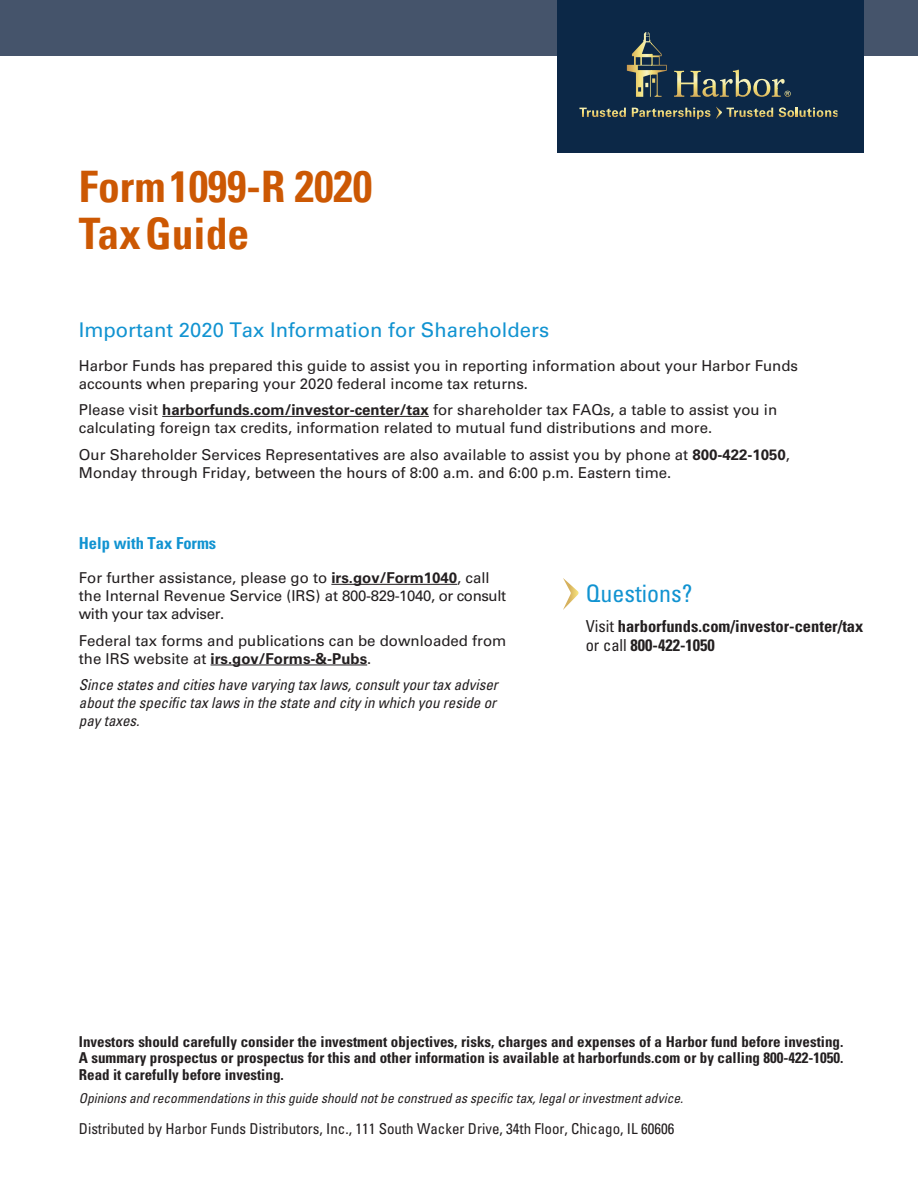
<style>
.page{position:relative;width:918px;height:1188px;background:#fff}
.page>*{position:absolute;margin:0;border:0;box-sizing:border-box;transform-origin:0 0}
.t1{font:700 condensed 43.5px/46.5px "Univers LT Pro";color:#cc5803}
.t2{font:condensed 24px "Univers LT Std";color:#1193d1}
.t3{font:20.25px "Univers LT Std";color:#1193d1}
.t4{font:700 condensed 16.5px/19.5px "Univers LT Std";color:#231f20}
.t5{font:700 condensed 16.5px "Univers LT Std";color:#1193d1}
.t6{font:15px/18px "Univers LT Std";color:#231f20}
.t7{font:700 condensed 15px/16.5px "Univers LT Std";color:#231f20;text-align:justify}
.t8{font:italic condensed 15px/18px "Univers LT Std";color:#231f20;text-align:justify}
.t9{font:condensed 15px "Univers LT Std";color:#231f20}
.t10{font:italic condensed 13.5px "Univers LT Std";color:#231f20}
.s1{font-weight:700}
.s2{font-weight:400}
</style>
<div class="page">
<hr style="left:162px;top:416px;width:267px;height:1px;background:#231f20">
<svg style="left:563px;top:578px;width:16px;height:32px"></svg>
<div style="left:0;top:0;width:918px;height:55px;background:#45546b"></div>
<hr style="left:331px;top:584px;width:126px;height:1px;background:#231f20">
<hr style="left:211px;top:665px;width:156px;height:1px;background:#231f20">
<div style="left:558px;top:0;width:306px;height:153px;background:#0c2847"></div>
<svg style="left:627px;top:32px;width:40px;height:65px"></svg>
<svg style="left:579px;top:108px;width:47px;height:9px"></svg>
<svg style="left:632px;top:106px;width:141px;height:13px"></svg>
<svg style="left:779px;top:107px;width:58px;height:10px"></svg>
<svg style="left:674px;top:70px;width:117px;height:27px"></svg>
<h1 class="t1" style="left:79px;top:163px;width:295px">Form 1099-R 2020<br>Tax Guide</h1>
<h3 class="t3" style="left:79px;top:317px;width:472px">Important 2020 Tax Information for Shareholders</h3>
<p class="t6" style="left:79px;top:356px;width:721px">Harbor Funds has prepared this guide to assist you in reporting information about your Harbor Funds accounts when preparing your 2020 federal income tax returns.</p>
<p class="t6" style="left:79px;top:401px;width:700px">Please visit <span class="s1">harborfunds.com/investor-center/tax</span> for shareholder tax FAQs, a table to assist you in calculating foreign tax credits, information related to mutual fund distributions and more.</p>
<p class="t6" style="left:79px;top:446px;width:713px">Our Shareholder Services Representatives are also available to assist you by phone at <span class="s1">800-422-1050</span>,<br>Monday through Friday, between the hours of 8:00 a.m. and 6:00 p.m. Eastern time.</p>
<p class="t5" style="left:79px;top:533px;width:139px">Help with Tax Forms</p>
<p class="t6" style="left:79px;top:569px;width:429px">For further assistance, please go to <span class="s1">irs.gov/Form1040</span>, call the Internal Revenue Service (IRS) at 800-829-1040, or consult with your tax adviser.</p>
<p class="t6" style="left:79px;top:632px;width:429px">Federal tax forms and publications can be downloaded from the IRS website at <span class="s1">irs.gov/Forms-&amp;-Pubs</span>.</p>
<p class="t8" style="left:79px;top:676px;width:421px">Since states and cities have varying tax laws, consult your tax adviser about the specific tax laws in the state and city in which you reside or pay taxes.</p>
<h2 class="t2" style="left:586px;top:578px;width:108px">Questions?</h2>
<p class="t4" style="left:586px;top:616px;width:279px"><span class="s2">Visit</span> harborfunds.com/investor-center/tax <span class="s2">or call</span> 800-422-1050</p>
<p class="t7" style="left:79px;top:1033px;width:766px">Investors should carefully consider the investment objectives, risks, charges and expenses of a Harbor fund before investing.<br>A summary prospectus or prospectus for this and other information is available at harborfunds.com or by calling 800-422-1050.<br>Read it carefully before investing.</p>
<p class="t10" style="left:79px;top:1089px;width:606px">Opinions and recommendations in this guide should not be construed as specific tax, legal or investment advice.</p>
<p class="t9" style="left:79px;top:1120px;width:597px">Distributed by Harbor Funds Distributors, Inc., 111 South Wacker Drive, 34th Floor, Chicago, IL 60606</p>
</div>
